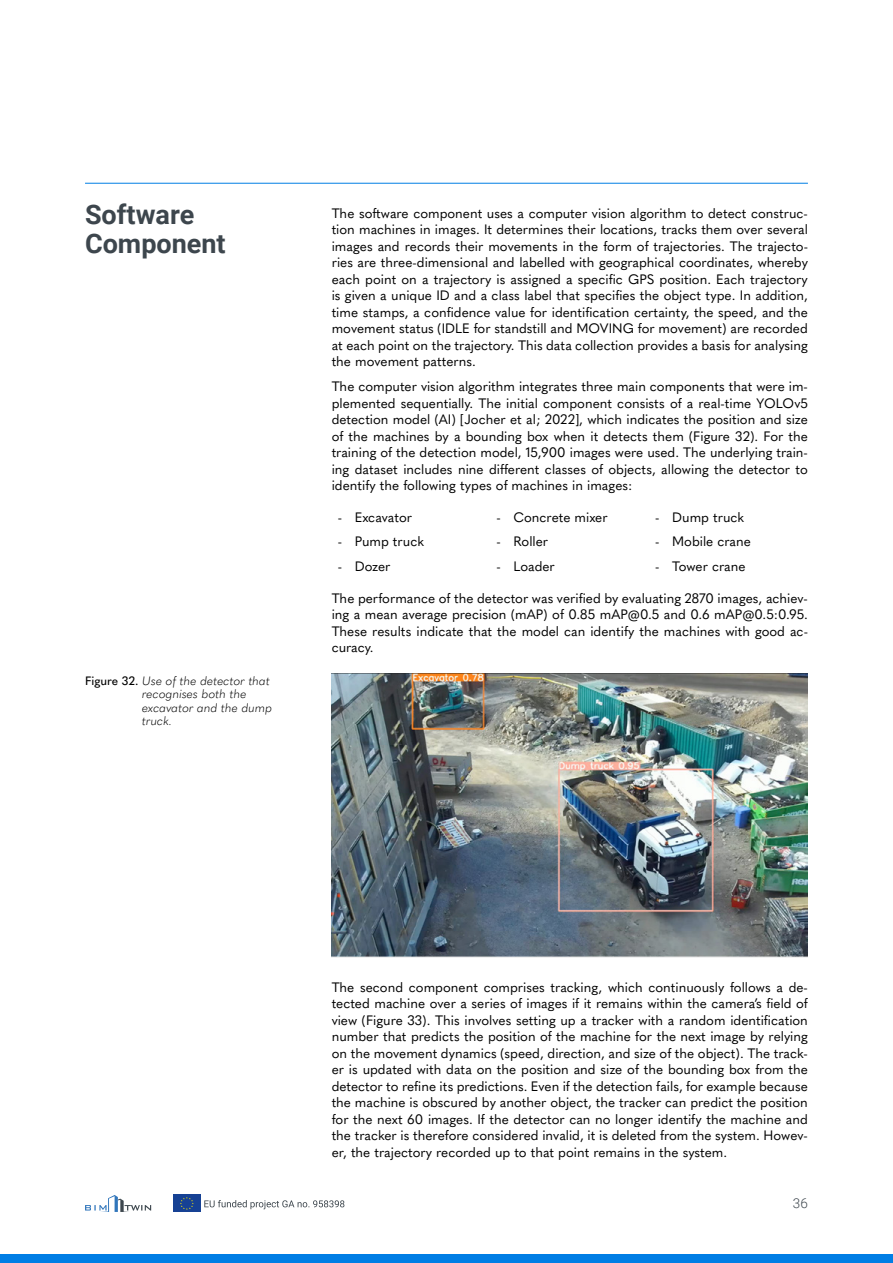
<style>
.page{position:relative;width:893px;height:1263px;background:#fff}
.page>*{position:absolute;margin:0;border:0;box-sizing:border-box;transform-origin:0 0}
.t1{font:700 27px/28.5px "Roboto";color:#3d464d}
.t2{font:13.5px/16.5px "Quasimoda";color:#000;text-align:justify}
.t3{font:300 13.5px "Roboto";color:#3d464d}
.t4{font:italic 300 12px/13.5px "Quasimoda";color:#000}
.s1{font-weight:500;font-style:normal}
</style>
<div class="page">
<div style="left:173px;top:1195px;width:27px;height:17px;background:#164194"></div>
<svg style="left:180px;top:1197px;width:14px;height:13px"></svg>
<svg style="left:204px;top:1200px;width:140px;height:9px"></svg>
<svg style="left:85px;top:1195px;width:66px;height:17px"></svg>
<div style="left:0;top:1254px;width:893px;height:9px;background:#007ee5"></div>
<hr style="left:85px;top:183px;width:723px;height:1px;background:#007ee5">
<img style="left:332px;top:673px;width:476px;height:285px">
<h1 class="t1" style="left:85px;top:199px;width:142px">Software<br>Component</h1>
<p class="t4" style="left:142px;top:673px;width:131px;text-indent:-57px"><span class="s1">Figure 32.</span> Use of the detector that recognises both the excavator and the dump truck.</p>
<p class="t2" style="left:332px;top:204px;width:478px">The software component uses a computer vision algorithm to detect construc&shy;tion machines in images. It determines their locations, tracks them over several images and records their movements in the form of trajectories. The trajecto&shy;ries are three-dimensional and labelled with geographical coordinates, whereby each point on a trajectory is assigned a specific GPS position. Each trajectory is given a unique ID and a class label that specifies the object type. In addition, time stamps, a confidence value for identification certainty, the speed, and the movement status (IDLE for standstill and MOVING for movement) are recorded at each point on the trajectory. This data collection provides a basis for analysing the movement patterns.</p>
<p class="t2" style="left:332px;top:377px;width:478px">The computer vision algorithm integrates three main components that were im&shy;plemented sequentially. The initial component consists of a real-time YOLOv5 detection model (AI) [Jocher et al; 2022], which indicates the position and size of the machines by a bounding box when it detects them (Figure 32). For the training of the detection model, 15,900 images were used. The underlying train&shy;ing dataset includes nine different classes of objects, allowing the detector to identify the following types of machines in images:</p>
<p class="t2" style="left:338px;top:508px;width:76px">- Excavator</p>
<p class="t2" style="left:496px;top:508px;width:113px">- Concrete mixer</p>
<p class="t2" style="left:655px;top:508px;width:91px">- Dump truck</p>
<p class="t2" style="left:338px;top:532px;width:88px">- Pump truck</p>
<p class="t2" style="left:496px;top:532px;width:53px">- Roller</p>
<p class="t2" style="left:655px;top:532px;width:97px">- Mobile crane</p>
<p class="t2" style="left:338px;top:557px;width:54px">- Dozer</p>
<p class="t2" style="left:496px;top:557px;width:60px">- Loader</p>
<p class="t2" style="left:655px;top:557px;width:92px">- Tower crane</p>
<p class="t2" style="left:332px;top:589px;width:478px;text-align:left">The performance of the detector was verified by evaluating 2870 images, achiev&shy;ing a mean average precision (mAP) of 0.85 mAP@0.5 and 0.6 mAP@0.5:0.95.<br>These results indicate that the model can identify the machines with good ac&shy;curacy.</p>
<p class="t2" style="left:332px;top:978px;width:478px">The second component comprises tracking, which continuously follows a de&shy;tected machine over a series of images if it remains within the camera’s field of view (Figure 33). This involves setting up a tracker with a random identification number that predicts the position of the machine for the next image by relying on the movement dynamics (speed, direction, and size of the object). The track&shy;er is updated with data on the position and size of the bounding box from the detector to refine its predictions. Even if the detection fails, for example because the machine is obscured by another object, the tracker can predict the position for the next 60 images. If the detector can no longer identify the machine and the tracker is therefore considered invalid, it is deleted from the system. Howev&shy;er, the trajectory recorded up to that point remains in the system.</p>
<p class="t3" style="left:793px;top:1193px;width:16px">36</p>
</div>
